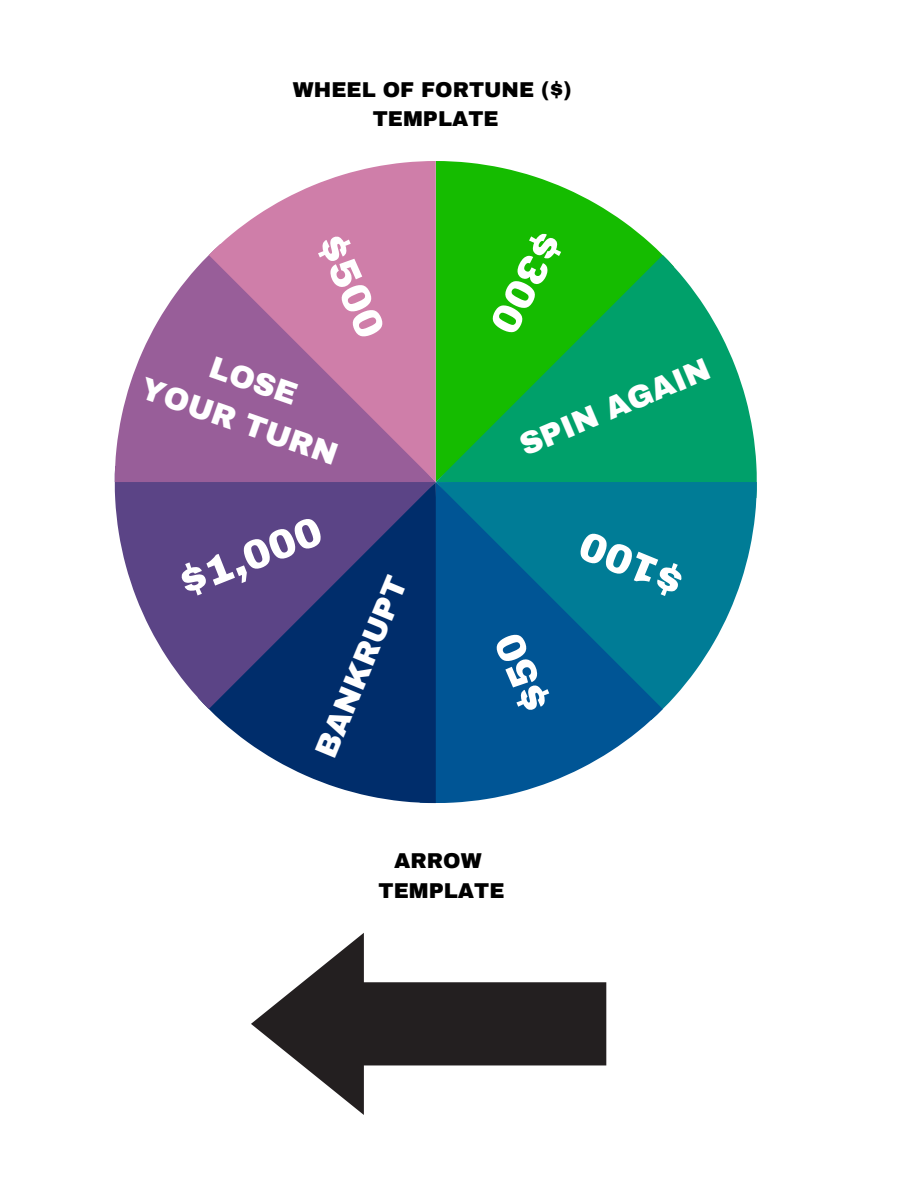
<style>
.page{position:relative;width:918px;height:1188px;background:#fff}
.page>*{position:absolute;margin:0;border:0;box-sizing:border-box;transform-origin:0 0}
.t1{font:900 40.95px "Archivo";color:#fff}
.t2{font:900 30.75px "Archivo";color:#fff}
.t3{font:900 21px/29.2px "Archivo";color:#000;text-align:center}
</style>
<div class="page">
<svg style="left:437px;top:161px;width:226px;height:94px;fill:#15bc00"></svg>
<svg style="left:437px;top:255px;width:320px;height:227px;background:#1eb252"></svg>
<svg style="left:663px;top:482px;width:94px;height:227px;fill:#007c96"></svg>
<svg style="left:436px;top:482px;width:227px;height:321px;background:#18749f"></svg>
<svg style="left:209px;top:709px;width:227px;height:94px;fill:#002d6b"></svg>
<svg style="left:115px;top:482px;width:321px;height:227px;background:#4a4d87"></svg>
<svg style="left:115px;top:255px;width:94px;height:227px;fill:#985e99"></svg>
<svg style="left:209px;top:161px;width:227px;height:321px;background:#bf7eab"></svg>
<svg style="left:436px;top:161px;width:1px;height:321px"></svg>
<svg style="left:251px;top:933px;width:355px;height:182px"></svg>
<div style="left:493px;top:631px;width:60px;height:84px;background:#005595"></div>
<p class="t3" style="left:293px;top:75px;width:280px">WHEEL OF FORTUNE ($)<br>TEMPLATE</p>
<h1 class="t1" style="left:349px;top:227px;width:111px;rotate:66deg">$500</h1>
<h2 class="t2" style="left:147px;top:372px;width:208px;rotate:19deg">YOUR TURN</h2>
<h2 class="t2" style="left:216px;top:351px;width:92px;rotate:19deg">LOSE</h2>
<h1 class="t1" style="left:172px;top:564px;width:152px;rotate:-22deg">$1,000</h1>
<h2 class="t2" style="left:310px;top:750px;width:194px;rotate:-68deg">BANKRUPT</h2>
<h1 class="t1" style="left:571px;top:244px;width:111px;rotate:117deg">$300</h1>
<h2 class="t2" style="left:515px;top:432px;width:205px;rotate:-23deg">SPIN AGAIN</h2>
<h1 class="t1" style="left:674px;top:605px;width:111px;rotate:-158deg">$100</h1>
<p class="t3" style="left:379px;top:847px;width:127px">ARROW<br>TEMPLATE</p>
</div>
